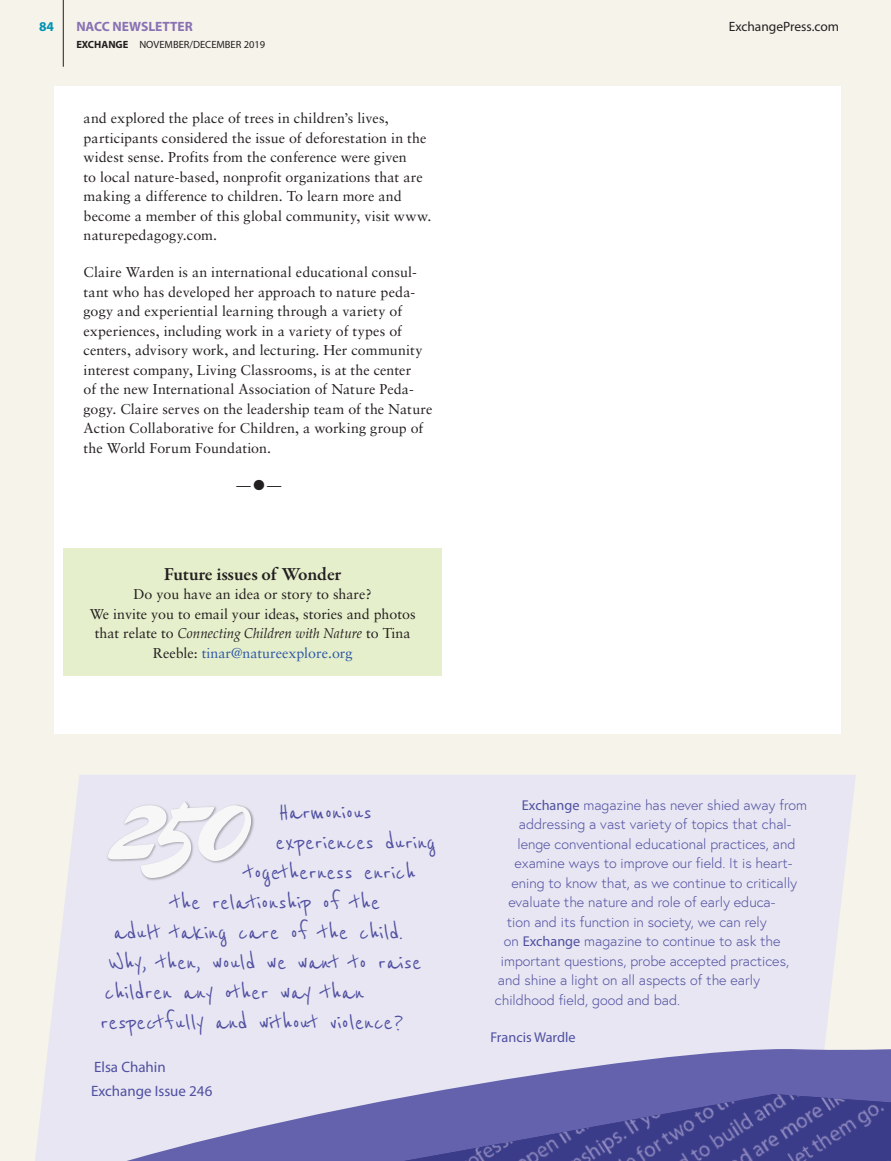
<style>
.page{position:relative;width:891px;height:1161px;background:#f6f3eb}
.page>*{position:absolute;margin:0;border:0;box-sizing:border-box;transform-origin:0 0}
.t1{font:27px "Reenie Beanie";color:#504fa1}
.t2{font:600 18.75px "Garamond Premr Pro";letter-spacing:-.005em;color:#231f20}
.t3{font:15px/24px "Myriad Pro";color:#504fa1}
.t4{font:14.25px/19.5px "Sabon LT Pro";letter-spacing:.005em;color:#231f20}
.t5{font:300 14.25px "Europa";color:#504fa1}
.t6{font:italic 14.25px "Palatino";letter-spacing:-.005em;color:#231f20;scale:.95 1}
.t7{font:14.25px "Sabon LT Pro";color:#2d56a5}
.t8{font:14.25px "Myriad Pro";color:#504fa1}
.t9{font:13.5px "Myriad Pro";color:#231f20}
.t10{font:700 13.5px "Myriad Pro";color:#8972b3}
.t11{font:700 13.5px "Myriad Pro";color:#0093b4}
.t12{font:10.5px "Myriad Pro";color:#231f20}
.s1{font-weight:700}
.s2{font-family:"Sabon LT Pro";font-style:normal}
.s3{color:#231f20}
.s4{font-family:"Myriad Pro";font-weight:400}
</style>
<div class="page">
<div style="left:49px;top:775px;width:807px;height:270px;background:#e7e6f2"></div>
<div style="left:54px;top:86px;width:787px;height:648px;background:#fff"></div>
<div style="left:64px;top:548px;width:378px;height:128px;background:#e5efcb"></div>
<svg style="left:35px;top:1045px;width:856px;height:116px;fill:#e7e6f2"></svg>
<img style="left:404px;top:1094px;width:487px;height:67px">
<img style="left:106px;top:800px;width:149px;height:82px">
<svg style="left:108px;top:802px;width:143px;height:76px"></svg>
<hr style="left:63px;top:0;width:1px;height:67px;background:#231f20">
<p class="t11" style="left:39px;top:18px;width:16px">84</p>
<p class="t10" style="left:76px;top:18px;width:118px">NACC NEWSLETTER</p>
<p class="t9" style="left:729px;top:18px;width:112px">ExchangePress.com</p>
<p class="t12" style="left:76px;top:38px;width:190px"><span class="s1">EXCHANGE</span> NOVEMBER/DECEMBER 2019</p>
<p class="t4" style="left:84px;top:108px;width:349px">and explored the place of trees in children’s lives, participants considered the issue of deforestation in the widest sense. Profits from the conference were given<br>to local nature-based, nonprofit organizations that are making a difference to children. To learn more and become a member of this global community, visit www. naturepedagogy.com.</p>
<p class="t4" style="left:84px;top:262px;width:350px">Claire Warden is an international educational consul&shy;tant who has developed her approach to nature peda&shy;gogy and experiential learning through a variety of experiences, including work in a variety of types of centers, advisory work, and lecturing. Her community interest company, Living Classrooms, is at the center<br>of the new International Association of Nature Peda&shy;gogy. Claire serves on the leadership team of the Nature Action Collaborative for Children, a working group of the World Forum Foundation.</p>
<p class="t4" style="left:237px;top:475px;width:46px">— —</p>
<h2 class="t2" style="left:164px;top:563px;width:179px">Future issues of Wonder</h2>
<p class="t4" style="left:90px;top:584px;width:327px;text-align:center">Do you have an idea or story to share?<br>We invite you to email your ideas, stories and photos</p>
<p class="t6" style="left:95px;top:621px;width:334px"><span class="s2">that relate to</span> Connecting Children with Nature <span class="s2">to Tina</span></p>
<p class="t7" style="left:153px;top:644px;width:201px"><span class="s3">Reeble:</span> tinar@natureexplore.org</p>
<h1 class="t1" style="left:279px;top:798px;width:95px">Harmonious</h1>
<h1 class="t1" style="left:276px;top:828px;width:162px">experiences during</h1>
<h1 class="t1" style="left:246px;top:858px;width:172px">togetherness enrich</h1>
<h1 class="t1" style="left:172px;top:888px;width:210px">the relationship of the</h1>
<h1 class="t1" style="left:114px;top:918px;width:291px">adult taking care of the child.</h1>
<h1 class="t1" style="left:109px;top:948px;width:314px">Why, then, would we want to raise</h1>
<h1 class="t1" style="left:105px;top:978px;width:261px">children any other way than</h1>
<h1 class="t1" style="left:100px;top:1008px;width:305px">respectfully and without violence?</h1>
<p class="t3" style="left:91px;top:1054px;width:123px">Elsa Chahin<br>Exchange Issue 246</p>
<p class="t5" style="left:522px;top:796px;width:287px"><span class="s4">Exchange</span> magazine has never shied away from</p>
<p class="t5" style="left:519px;top:816px;width:274px">addressing a vast variety of topics that chal-</p>
<p class="t5" style="left:517px;top:835px;width:280px">lenge conventional educational practices, and</p>
<p class="t5" style="left:514px;top:855px;width:280px">examine ways to improve our field. It is heart-</p>
<p class="t5" style="left:511px;top:874px;width:287px">ening to know that, as we continue to critically</p>
<p class="t5" style="left:508px;top:894px;width:269px">evaluate the nature and role of early educa-</p>
<p class="t5" style="left:507px;top:913px;width:261px">tion and its function in society, we can rely</p>
<p class="t5" style="left:504px;top:933px;width:278px">on <span class="s4">Exchange</span> magazine to continue to ask the</p>
<p class="t5" style="left:501px;top:952px;width:290px">important questions, probe accepted practices,</p>
<p class="t5" style="left:498px;top:972px;width:264px">and shine a light on all aspects of the early</p>
<p class="t5" style="left:495px;top:991px;width:187px">childhood field, good and bad.</p>
<p class="t8" style="left:490px;top:1028px;width:87px">Francis Wardle</p>
</div>
